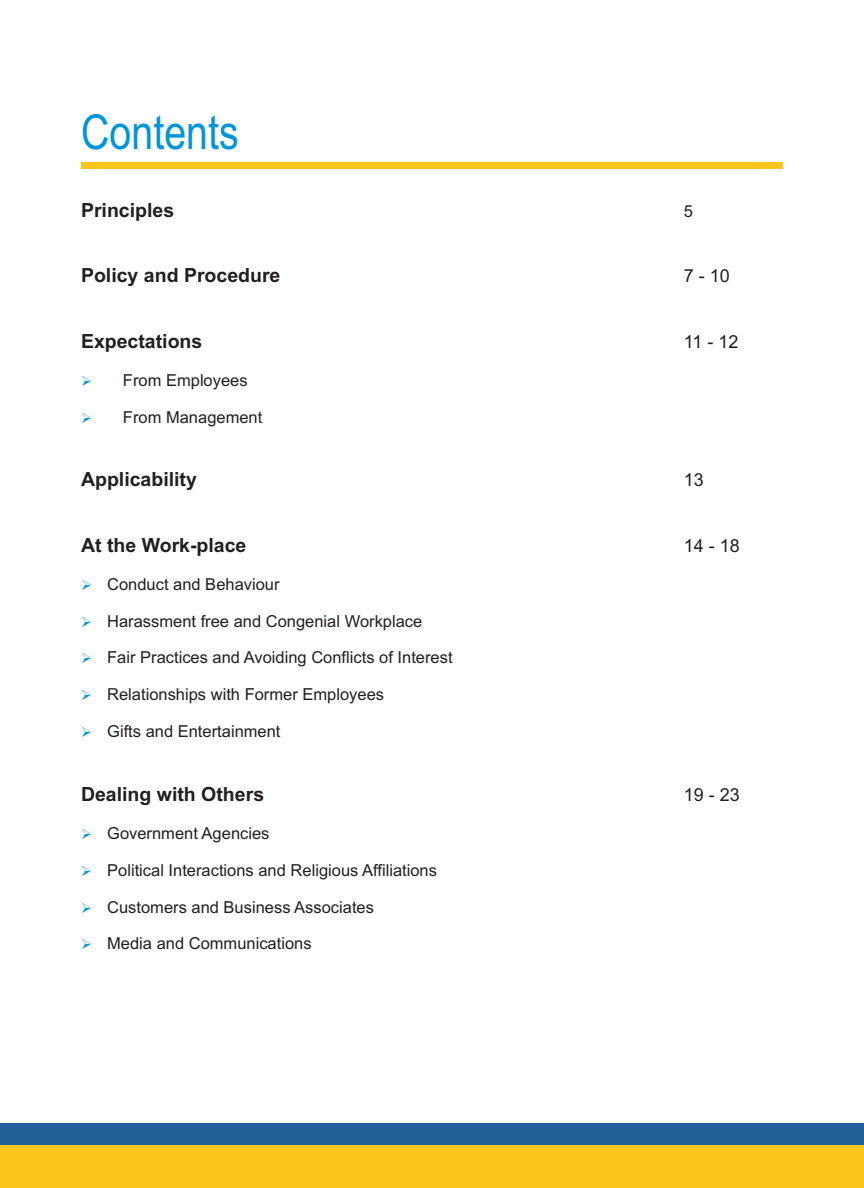
<style>
.page{position:relative;width:864px;height:1188px;background:#fff}
.page>*{position:absolute;margin:0;border:0;box-sizing:border-box;transform-origin:0 0}
.t1{font:48.15px "Arial Narrow";color:#0095d9}
.t2{font:700 19.5px "Arial";color:#231f20}
.t3{font:18px "Arial";color:#231f20}
.t4{font:16.5px "Arial";color:#231f20}
</style>
<div class="page">
<div style="left:0;top:1123px;width:864px;height:65px;background:#215f98"></div>
<div style="left:0;top:1145px;width:864px;height:43px;background:#fac61c"></div>
<div style="left:81px;top:162px;width:702px;height:7px;background:#fac61c"></div>
<h1 class="t1" style="left:81px;top:114px;width:159px">Contents</h1>
<p class="t2" style="left:81px;top:203px;width:95px">Principles</p>
<p class="t4" style="left:684px;top:205px;width:11px">5</p>
<p class="t2" style="left:81px;top:268px;width:201px">Policy and Procedure</p>
<p class="t3" style="left:684px;top:269px;width:48px">7 - 10</p>
<p class="t2" style="left:81px;top:334px;width:123px">Expectations</p>
<p class="t3" style="left:684px;top:335px;width:56px">11 - 12</p>
<p class="t4" style="left:123px;top:374px;width:126px">From Employees</p>
<p class="t4" style="left:123px;top:411px;width:141px">From Management</p>
<p class="t2" style="left:81px;top:472px;width:117px">Applicability</p>
<p class="t3" style="left:684px;top:473px;width:22px">13</p>
<p class="t2" style="left:81px;top:537px;width:167px">At the Work-place</p>
<p class="t3" style="left:684px;top:539px;width:58px">14 - 18</p>
<p class="t4" style="left:107px;top:578px;width:174px">Conduct and Behaviour</p>
<p class="t4" style="left:107px;top:615px;width:317px">Harassment free and Congenial Workplace</p>
<p class="t4" style="left:107px;top:651px;width:347px">Fair Practices and Avoiding Conflicts of Interest</p>
<p class="t4" style="left:107px;top:688px;width:278px">Relationships with Former Employees</p>
<p class="t4" style="left:107px;top:725px;width:175px">Gifts and Entertainment</p>
<p class="t2" style="left:81px;top:786px;width:185px">Dealing with Others</p>
<p class="t3" style="left:684px;top:788px;width:58px">19 - 23</p>
<p class="t4" style="left:107px;top:827px;width:164px">Government Agencies</p>
<p class="t4" style="left:107px;top:864px;width:331px">Political Interactions and Religious Affiliations</p>
<p class="t4" style="left:107px;top:901px;width:268px">Customers and Business Associates</p>
<p class="t4" style="left:107px;top:937px;width:206px">Media and Communications</p>
</div>
